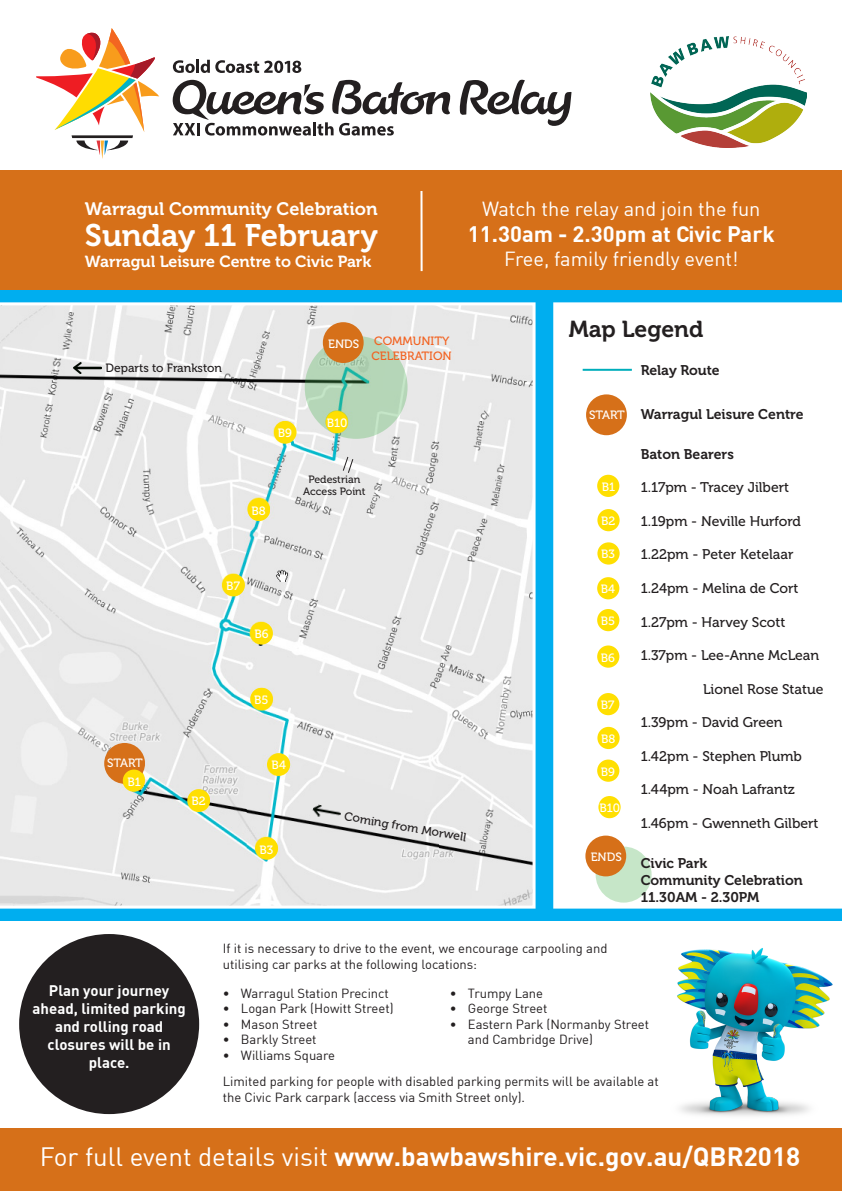
<style>
.page{position:relative;width:842px;height:1191px;background:#fff}
.page>*{position:absolute;margin:0;border:0;box-sizing:border-box;transform-origin:0 0}
.t1{font:31px "Museo 700";color:#fff}
.t2{font:700 26px "DIN";color:#fff}
.t3{font:23px "Museo 700";color:#231f20}
.t4{font:700 22px "DIN";color:#fff}
.t5{font:20px "DIN";color:#fff}
.t6{font:18px "Museo 700";color:#fff}
.t7{font:16px "Museo 700";color:#fff}
.t8{font:700 15px/18px "DIN";color:#fff;text-align:center}
.t9{font:14px "Museo 500";color:#231f20}
.t10{font:14px/16.8px "Museo 700";color:#231f20}
.t11{font:13px/15.6px "DIN";color:#231f20}
.t12{font:12px "Museo 500";color:#fff}
.t13{font:12px "Museo 500";color:#231f20}
.t14{font:12px "Museo 500";color:#f26221}
.t15{font:10.6px "Museo 500";color:#231f20}
.s1{font-weight:400}
</style>
<div class="page">
<div style="left:0;top:290px;width:842px;height:631px;background:#00aeef"></div>
<div style="left:0;top:170px;width:842px;height:120px;background:#d67019"></div>
<div style="left:0;top:1128px;width:842px;height:63px;background:#d67019"></div>
<svg style="left:0;top:302px;width:536px;height:606px;background:#e5e6e6"></svg>
<svg style="left:305px;top:336px;width:103px;height:103px;background:#add1b2"></svg>
<div style="left:553px;top:302px;width:289px;height:606px;background:#fff"></div>
<div style="left:596px;top:846px;width:56px;height:56px;background:#c6e6c8;border-radius:50%"></div>
<svg style="left:173px;top:60px;width:128px;height:13px"></svg>
<svg style="left:36px;top:28px;width:123px;height:130px"></svg>
<svg style="left:459px;top:79px;width:112px;height:47px"></svg>
<svg style="left:172px;top:80px;width:279px;height:56px"></svg>
<img style="left:650px;top:37px;width:157px;height:111px">
<hr style="left:420px;top:191px;width:3px;height:80px;background:#fff">
<img style="left:73px;top:362px;width:28px;height:12px">
<img style="left:312px;top:804px;width:30px;height:16px">
<div style="left:19px;top:934px;width:180px;height:180px;background:#231f20;border-radius:50%"></div>
<hr style="left:583px;top:369px;width:49px;height:2px;background:#00aebb">
<div style="left:104px;top:743px;width:41px;height:40px;background:#d67019;border-radius:50%"></div>
<div style="left:586px;top:394px;width:41px;height:41px;background:#d67019;border-radius:50%"></div>
<div style="left:323px;top:322px;width:41px;height:41px;background:#d67019;border-radius:50%"></div>
<div style="left:585px;top:835px;width:41px;height:41px;background:#d67019;border-radius:50%"></div>
<div style="left:123px;top:769px;width:22px;height:22px;background:#ffdf01;border-radius:50%"></div>
<div style="left:597px;top:475px;width:22px;height:22px;background:#ffdf01;border-radius:50%"></div>
<div style="left:188px;top:789px;width:22px;height:22px;background:#ffdf01;border-radius:50%"></div>
<div style="left:597px;top:509px;width:23px;height:22px;background:#ffdf01;border-radius:50%"></div>
<div style="left:256px;top:837px;width:22px;height:22px;background:#ffdf01;border-radius:50%"></div>
<div style="left:597px;top:542px;width:23px;height:22px;background:#ffdf01;border-radius:50%"></div>
<div style="left:268px;top:753px;width:22px;height:22px;background:#ffdf01;border-radius:50%"></div>
<div style="left:597px;top:577px;width:22px;height:22px;background:#ffdf01;border-radius:50%"></div>
<div style="left:250px;top:688px;width:23px;height:22px;background:#ffdf01;border-radius:50%"></div>
<div style="left:597px;top:609px;width:22px;height:22px;background:#ffdf01;border-radius:50%"></div>
<div style="left:251px;top:622px;width:22px;height:22px;background:#ffdf01;border-radius:50%"></div>
<div style="left:597px;top:645px;width:22px;height:22px;background:#ffdf01;border-radius:50%"></div>
<div style="left:223px;top:574px;width:22px;height:22px;background:#ffdf01;border-radius:50%"></div>
<div style="left:597px;top:693px;width:22px;height:22px;background:#ffdf01;border-radius:50%"></div>
<div style="left:248px;top:499px;width:22px;height:22px;background:#ffdf01;border-radius:50%"></div>
<div style="left:597px;top:727px;width:23px;height:22px;background:#ffdf01;border-radius:50%"></div>
<div style="left:274px;top:421px;width:22px;height:22px;background:#ffdf01;border-radius:50%"></div>
<div style="left:597px;top:759px;width:22px;height:22px;background:#ffdf01;border-radius:50%"></div>
<div style="left:326px;top:411px;width:22px;height:22px;background:#ffdf01;border-radius:50%"></div>
<div style="left:598px;top:796px;width:23px;height:22px;background:#ffdf01;border-radius:50%"></div>
<img style="left:677px;top:948px;width:156px;height:168px">
<svg style="left:342px;top:456px;width:12px;height:18px"></svg>
<p class="t6" style="left:85px;top:198px;width:294px">Warragul Community Celebration</p>
<p class="t1" style="left:85px;top:218px;width:294px">Sunday 11 February</p>
<p class="t7" style="left:85px;top:252px;width:288px">Warragul Leisure Centre to Civic Park</p>
<p class="t5" style="left:482px;top:196px;width:280px">Watch the relay and join the fun</p>
<p class="t4" style="left:468px;top:219px;width:308px">11.30am - 2.30pm at Civic Park</p>
<p class="t5" style="left:504px;top:246px;width:236px">Free, family friendly event!</p>
<p class="t13" style="left:106px;top:361px;width:118px">Departs to Frankston</p>
<p class="t12" style="left:328px;top:337px;width:32px">ENDS</p>
<p class="t14" style="left:374px;top:334px;width:77px">COMMUNITY</p>
<p class="t14" style="left:372px;top:349px;width:82px">CELEBRATION</p>
<p class="t12" style="left:278px;top:426px;width:16px">B9</p>
<p class="t12" style="left:327px;top:416px;width:22px">B10</p>
<p class="t12" style="left:251px;top:504px;width:16px">B8</p>
<p class="t15" style="left:308px;top:473px;width:53px">Pedestrian</p>
<p class="t15" style="left:303px;top:485px;width:64px">Access Point</p>
<p class="t12" style="left:107px;top:756px;width:37px">START</p>
<p class="t12" style="left:128px;top:775px;width:15px">B1</p>
<p class="t12" style="left:226px;top:579px;width:15px">B7</p>
<p class="t12" style="left:254px;top:627px;width:16px">B6</p>
<p class="t12" style="left:191px;top:794px;width:16px">B2</p>
<p class="t12" style="left:254px;top:693px;width:16px">B5</p>
<p class="t12" style="left:272px;top:758px;width:16px">B4</p>
<p class="t12" style="left:260px;top:843px;width:15px">B3</p>
<p class="t13" style="left:346px;top:809px;width:125px;rotate:10deg">Coming from Morwell</p>
<p class="t3" style="left:569px;top:317px;width:136px">Map Legend</p>
<p class="t10" style="left:641px;top:362px;width:81px">Relay Route</p>
<p class="t10" style="left:641px;top:406px;width:164px">Warragul Leisure Centre</p>
<p class="t10" style="left:641px;top:446px;width:95px">Baton Bearers</p>
<p class="t9" style="left:641px;top:480px;width:150px">1.17pm - Tracey Jilbert</p>
<p class="t9" style="left:641px;top:513px;width:162px">1.19pm - Neville Hurford</p>
<p class="t9" style="left:641px;top:547px;width:154px">1.22pm - Peter Ketelaar</p>
<p class="t9" style="left:641px;top:580px;width:159px">1.24pm - Melina de Cort</p>
<p class="t9" style="left:641px;top:614px;width:146px">1.27pm - Harvey Scott</p>
<p class="t9" style="left:641px;top:647px;width:180px">1.37pm - Lee-Anne McLean</p>
<p class="t9" style="left:703px;top:681px;width:122px">Lionel Rose Statue</p>
<p class="t9" style="left:641px;top:715px;width:143px">1.39pm - David Green</p>
<p class="t9" style="left:641px;top:748px;width:163px">1.42pm - Stephen Plumb</p>
<p class="t9" style="left:641px;top:782px;width:156px">1.44pm - Noah Lafrantz</p>
<p class="t9" style="left:641px;top:815px;width:179px">1.46pm - Gwenneth Gilbert</p>
<p class="t10" style="left:641px;top:855px;width:164px">Civic Park<br>Community Celebration<br>11.30AM - 2.30PM</p>
<p class="t12" style="left:589px;top:408px;width:37px">START</p>
<p class="t12" style="left:602px;top:480px;width:15px">B1</p>
<p class="t12" style="left:601px;top:514px;width:16px">B2</p>
<p class="t12" style="left:601px;top:548px;width:15px">B3</p>
<p class="t12" style="left:601px;top:582px;width:16px">B4</p>
<p class="t12" style="left:601px;top:614px;width:16px">B5</p>
<p class="t12" style="left:601px;top:651px;width:16px">B6</p>
<p class="t12" style="left:601px;top:698px;width:15px">B7</p>
<p class="t12" style="left:601px;top:732px;width:16px">B8</p>
<p class="t12" style="left:601px;top:765px;width:16px">B9</p>
<p class="t12" style="left:599px;top:801px;width:22px">B10</p>
<p class="t12" style="left:591px;top:850px;width:32px">ENDS</p>
<p class="t8" style="left:33px;top:981px;width:155px">Plan your journey ahead, limited parking and rolling road closures will be in place.</p>
<p class="t11" style="left:223px;top:940px;width:386px">If it is necessary to drive to the event, we encourage carpooling and utilising car parks at the following locations:</p>
<p class="t11" style="left:223px;top:985px;width:168px">• Warragul Station Precinct</p>
<p class="t11" style="left:223px;top:1000px;width:172px">• Logan Park (Howitt Street)</p>
<p class="t11" style="left:223px;top:1016px;width:96px">• Mason Street</p>
<p class="t11" style="left:223px;top:1031px;width:95px">• Barkly Street</p>
<p class="t11" style="left:223px;top:1047px;width:114px">• Williams Square</p>
<p class="t11" style="left:450px;top:985px;width:95px">• Trumpy Lane</p>
<p class="t11" style="left:450px;top:1000px;width:99px">• George Street</p>
<p class="t11" style="left:468px;top:1016px;width:183px;text-indent:-18px">• Eastern Park (Normanby Street and Cambridge Drive)</p>
<p class="t11" style="left:223px;top:1073px;width:437px">Limited parking for people with disabled parking permits will be available at the Civic Park carpark (access via Smith Street only).</p>
<p class="t2" style="left:40px;top:1139px;width:762px"><span class="s1">For full event details visit</span> www.bawbawshire.vic.gov.au/QBR2018</p>
</div>
